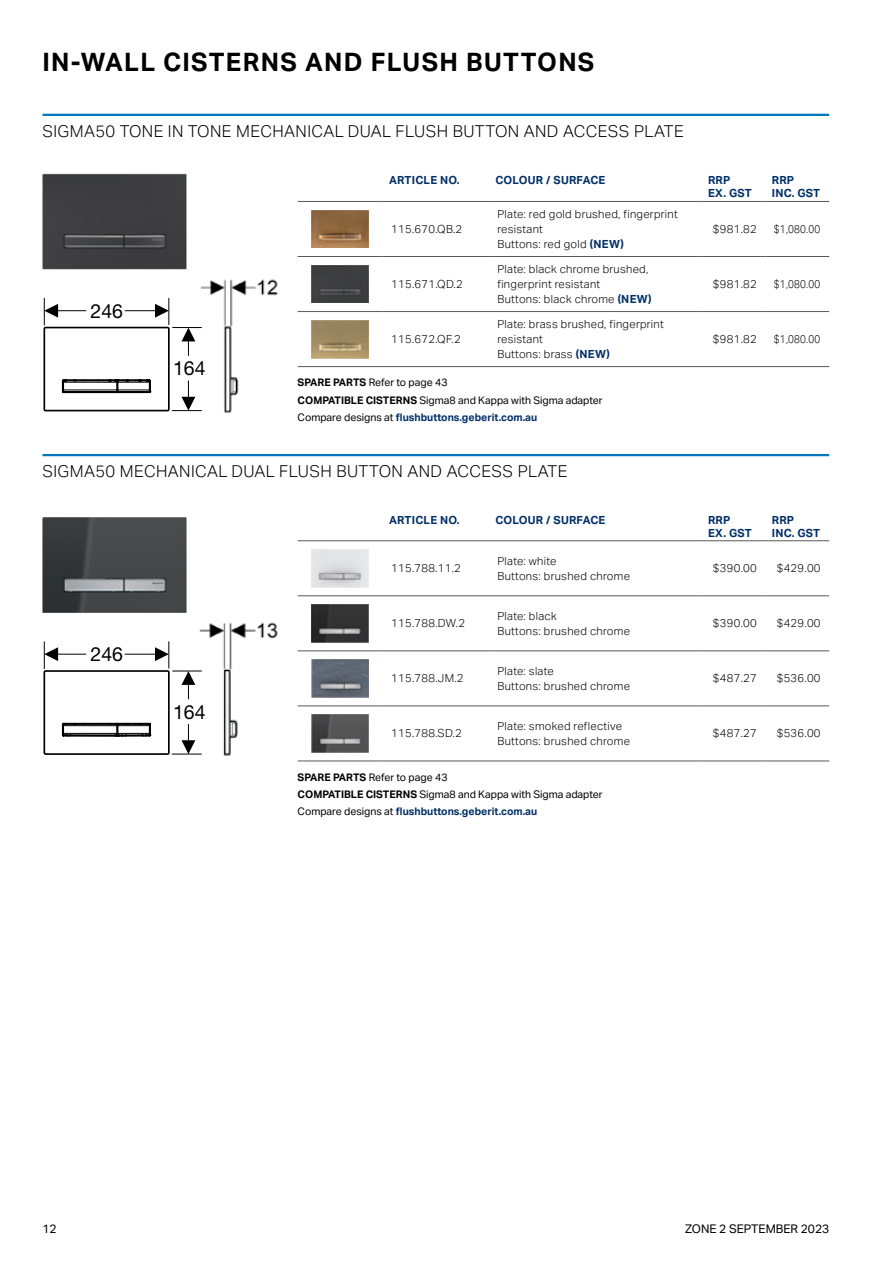
<style>
.page{position:relative;width:893px;height:1263px;background:#fff}
.page>*{position:absolute;margin:0;border:0;box-sizing:border-box;transform-origin:0 0}
.t1{font:700 25.5px "Aktiv Grotesk Geberit";letter-spacing:.05em;color:#000}
.t2{font:19.5px "Helvetica Neue";color:#000}
.t3{font:300 16.5px "Aktiv Grotesk Geberit";letter-spacing:.025em;color:#000}
.t4{font:12px "Aktiv Grotesk Geberit";color:#000}
.t5{font:300 11.25px/15px "Aktiv Grotesk Geberit";letter-spacing:.025em;color:#000}
.t6{font:700 11.25px/12.8px "Aktiv Grotesk Geberit";letter-spacing:.02em;color:#002f67}
.t7{font:300 11.25px "Aktiv Grotesk Geberit";letter-spacing:.025em;color:#000;scale:.87 1}
.t8{font:10.5px/17.4px "Aktiv Grotesk Geberit";color:#000}
.s1{font-weight:700;color:#002f67}
.s2{font-weight:700}
</style>
<div class="page">
<hr style="left:43px;top:114px;width:786px;height:2px;background:#0078bf">
<hr style="left:43px;top:454px;width:786px;height:2px;background:#0078bf">
<hr style="left:298px;top:256px;width:85px;height:1px;background:#58595b">
<hr style="left:383px;top:256px;width:106px;height:1px;background:#58595b">
<hr style="left:489px;top:256px;width:213px;height:1px;background:#58595b">
<hr style="left:702px;top:256px;width:63px;height:1px;background:#58595b">
<hr style="left:765px;top:256px;width:64px;height:1px;background:#58595b">
<hr style="left:298px;top:311px;width:85px;height:1px;background:#58595b">
<hr style="left:383px;top:311px;width:106px;height:1px;background:#58595b">
<hr style="left:489px;top:311px;width:213px;height:1px;background:#58595b">
<hr style="left:702px;top:311px;width:63px;height:1px;background:#58595b">
<hr style="left:765px;top:311px;width:64px;height:1px;background:#58595b">
<hr style="left:298px;top:366px;width:85px;height:1px;background:#58595b">
<hr style="left:383px;top:366px;width:106px;height:1px;background:#58595b">
<hr style="left:489px;top:366px;width:213px;height:1px;background:#58595b">
<hr style="left:702px;top:366px;width:63px;height:1px;background:#58595b">
<hr style="left:765px;top:366px;width:64px;height:1px;background:#58595b">
<hr style="left:298px;top:201px;width:85px;height:1px;background:#58595b">
<hr style="left:383px;top:201px;width:106px;height:1px;background:#58595b">
<hr style="left:489px;top:201px;width:213px;height:1px;background:#58595b">
<hr style="left:702px;top:201px;width:63px;height:1px;background:#58595b">
<hr style="left:765px;top:201px;width:64px;height:1px;background:#58595b">
<img style="left:311px;top:210px;width:58px;height:38px">
<img style="left:311px;top:265px;width:58px;height:38px">
<img style="left:311px;top:320px;width:58px;height:38px">
<hr style="left:298px;top:595px;width:85px;height:1px;background:#58595b">
<hr style="left:383px;top:595px;width:106px;height:1px;background:#58595b">
<hr style="left:489px;top:595px;width:213px;height:1px;background:#58595b">
<hr style="left:702px;top:595px;width:63px;height:1px;background:#58595b">
<hr style="left:765px;top:595px;width:64px;height:1px;background:#58595b">
<hr style="left:298px;top:651px;width:85px;height:1px;background:#58595b">
<hr style="left:383px;top:651px;width:106px;height:1px;background:#58595b">
<hr style="left:489px;top:651px;width:213px;height:1px;background:#58595b">
<hr style="left:702px;top:651px;width:63px;height:1px;background:#58595b">
<hr style="left:765px;top:651px;width:64px;height:1px;background:#58595b">
<hr style="left:298px;top:706px;width:85px;height:1px;background:#58595b">
<hr style="left:383px;top:706px;width:106px;height:1px;background:#58595b">
<hr style="left:489px;top:706px;width:213px;height:1px;background:#58595b">
<hr style="left:702px;top:706px;width:63px;height:1px;background:#58595b">
<hr style="left:765px;top:706px;width:64px;height:1px;background:#58595b">
<hr style="left:298px;top:761px;width:85px;height:1px;background:#58595b">
<hr style="left:383px;top:761px;width:106px;height:1px;background:#58595b">
<hr style="left:489px;top:761px;width:213px;height:1px;background:#58595b">
<hr style="left:702px;top:761px;width:63px;height:1px;background:#58595b">
<hr style="left:765px;top:761px;width:64px;height:1px;background:#58595b">
<hr style="left:298px;top:540px;width:85px;height:1px;background:#58595b">
<hr style="left:383px;top:540px;width:106px;height:1px;background:#58595b">
<hr style="left:489px;top:540px;width:213px;height:1px;background:#58595b">
<hr style="left:702px;top:540px;width:63px;height:1px;background:#58595b">
<hr style="left:765px;top:540px;width:64px;height:1px;background:#58595b">
<img style="left:311px;top:549px;width:58px;height:38px">
<img style="left:311px;top:604px;width:58px;height:38px">
<img style="left:312px;top:659px;width:57px;height:38px">
<img style="left:311px;top:714px;width:58px;height:38px">
<img style="left:42px;top:174px;width:145px;height:95px">
<svg style="left:43px;top:298px;width:150px;height:113px"></svg>
<img style="left:42px;top:517px;width:145px;height:96px">
<svg style="left:43px;top:642px;width:150px;height:113px"></svg>
<img style="left:193px;top:279px;width:85px;height:134px">
<img style="left:193px;top:622px;width:85px;height:134px">
<h1 class="t1" style="left:43px;top:46px;width:553px">IN-WALL CISTERNS AND FLUSH BUTTONS</h1>
<h3 class="t3" style="left:43px;top:122px;width:643px">SIGMA50 TONE IN TONE MECHANICAL DUAL FLUSH BUTTON AND ACCESS PLATE</h3>
<p class="t6" style="left:389px;top:174px;width:72px">ARTICLE NO.</p>
<p class="t6" style="left:495px;top:174px;width:112px">COLOUR / SURFACE</p>
<p class="t6" style="left:708px;top:174px;width:45px">RRP<br>EX. GST</p>
<p class="t6" style="left:772px;top:174px;width:50px">RRP<br>INC. GST</p>
<p class="t5" style="left:391px;top:221px;width:73px">115.670.QB.2</p>
<p class="t5" style="left:497px;top:206px;width:182px">Plate: red gold brushed, fingerprint resistant<br>Buttons: red gold <span class="s1">(NEW)</span></p>
<p class="t5" style="left:713px;top:221px;width:45px">$981.82</p>
<p class="t7" style="left:774px;top:223px;width:55px">$1,080.00</p>
<h2 class="t2" style="left:91px;top:299px;width:34px">246</h2>
<h2 class="t2" style="left:173px;top:357px;width:34px">164</h2>
<p class="t5" style="left:391px;top:277px;width:73px">115.671.QD.2</p>
<p class="t5" style="left:391px;top:332px;width:71px">115.672.QF.2</p>
<p class="t5" style="left:497px;top:262px;width:156px">Plate: black chrome brushed, fingerprint resistant<br>Buttons: black chrome <span class="s1">(NEW)</span></p>
<p class="t5" style="left:497px;top:317px;width:168px">Plate: brass brushed, fingerprint resistant<br>Buttons: brass <span class="s1">(NEW)</span></p>
<p class="t8" style="left:298px;top:374px;width:307px"><span class="s2">SPARE PARTS</span> Refer to page 43<br><span class="s2">COMPATIBLE CISTERNS</span> Sigma8 and Kappa with Sigma adapter<br>Compare designs at <span class="s1">flushbuttons.geberit.com.au</span></p>
<p class="t5" style="left:713px;top:277px;width:45px">$981.82</p>
<p class="t7" style="left:774px;top:278px;width:55px">$1,080.00</p>
<p class="t5" style="left:713px;top:332px;width:45px">$981.82</p>
<p class="t7" style="left:774px;top:333px;width:55px">$1,080.00</p>
<h3 class="t3" style="left:43px;top:462px;width:526px">SIGMA50 MECHANICAL DUAL FLUSH BUTTON AND ACCESS PLATE</h3>
<p class="t6" style="left:389px;top:513px;width:72px">ARTICLE NO.</p>
<p class="t6" style="left:495px;top:513px;width:112px">COLOUR / SURFACE</p>
<p class="t6" style="left:708px;top:513px;width:45px">RRP<br>EX. GST</p>
<p class="t6" style="left:772px;top:513px;width:50px">RRP<br>INC. GST</p>
<p class="t5" style="left:391px;top:561px;width:71px">115.788.11.2</p>
<p class="t5" style="left:497px;top:553px;width:134px">Plate: white<br>Buttons: brushed chrome</p>
<p class="t5" style="left:713px;top:561px;width:45px">$390.00</p>
<p class="t5" style="left:777px;top:561px;width:45px">$429.00</p>
<p class="t5" style="left:391px;top:616px;width:75px">115.788.DW.2</p>
<p class="t5" style="left:497px;top:608px;width:134px">Plate: black<br>Buttons: brushed chrome</p>
<p class="t5" style="left:713px;top:616px;width:45px">$390.00</p>
<p class="t5" style="left:777px;top:616px;width:45px">$429.00</p>
<p class="t5" style="left:391px;top:671px;width:74px">115.788.JM.2</p>
<p class="t5" style="left:497px;top:663px;width:134px">Plate: slate<br>Buttons: brushed chrome</p>
<p class="t5" style="left:713px;top:671px;width:45px">$487.27</p>
<p class="t5" style="left:777px;top:671px;width:45px">$536.00</p>
<p class="t5" style="left:391px;top:726px;width:72px">115.788.SD.2</p>
<p class="t5" style="left:497px;top:718px;width:134px">Plate: smoked reflective<br>Buttons: brushed chrome</p>
<p class="t5" style="left:713px;top:726px;width:45px">$487.27</p>
<p class="t5" style="left:777px;top:726px;width:45px">$536.00</p>
<p class="t8" style="left:298px;top:768px;width:307px"><span class="s2">SPARE PARTS</span> Refer to page 43<br><span class="s2">COMPATIBLE CISTERNS</span> Sigma8 and Kappa with Sigma adapter<br>Compare designs at <span class="s1">flushbuttons.geberit.com.au</span></p>
<h2 class="t2" style="left:91px;top:643px;width:34px">246</h2>
<h2 class="t2" style="left:173px;top:700px;width:34px">164</h2>
<p class="t4" style="left:43px;top:1222px;width:16px">12</p>
<p class="t4" style="left:685px;top:1222px;width:146px">ZONE 2 SEPTEMBER 2023</p>
</div>
